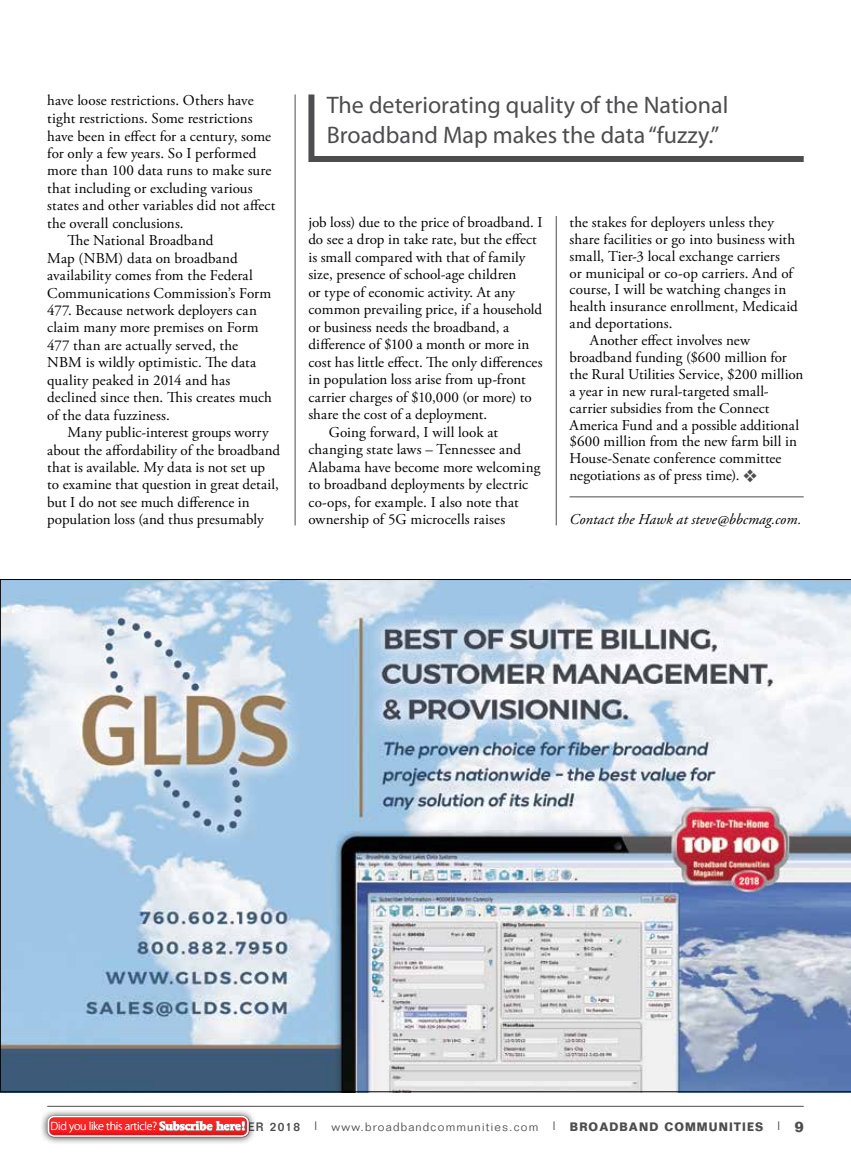
<style>
.page{position:relative;width:851px;height:1161px;background:#fff}
.page>*{position:absolute;margin:0;border:0;box-sizing:border-box;transform-origin:0 0}
.t1{font:24px/30px "Myriad Pro";color:#4d4d4f}
.t2{font:15px "Adobe Garamond Pro";letter-spacing:.005em;color:#000}
.t3{font:italic 15px "Adobe Garamond Pro";letter-spacing:.005em;color:#000}
.t4{font:300 12px "Folio";letter-spacing:.1em;color:#4d4d4f}
.t5{font:300 12px "Myriad Pro";letter-spacing:-.02em;color:#fff}
.s1{color:#4d4d4f}
.s2{font-family:"AT Mendoza Roman";font-weight:700}
.s3{font-weight:500}
.s4{font-weight:700}
.s5{font-weight:700;font-size:15px}
</style>
<div class="page">
<hr style="left:47px;top:1106px;width:756px;height:1px;background:#4d4d4f">
<hr style="left:556px;top:216px;width:1px;height:309px;background:#4d4d4f">
<hr style="left:295px;top:94px;width:1px;height:431px;background:#4d4d4f">
<hr style="left:569px;top:497px;width:234px;height:1px;background:#4d4d4f">
<img style="left:0;top:579px;width:850px;height:513px">
<svg style="left:308px;top:94px;width:496px;height:68px"></svg>
<div style="left:39px;top:1108px;width:218px;height:37px;background:#000;opacity:.75"></div>
<svg style="left:47px;top:1116px;width:202px;height:21px"></svg>
<svg style="left:49px;top:1117px;width:198px;height:18px;background:#ea3435"></svg>
<p class="t2" style="left:47px;top:92px;width:208px">have loose restrictions. Others have</p>
<p class="t2" style="left:47px;top:109px;width:207px">tight restrictions. Some restrictions</p>
<p class="t2" style="left:47px;top:127px;width:225px">have been in effect for a century, some</p>
<p class="t2" style="left:47px;top:144px;width:211px">for only a few years. So I performed</p>
<p class="t2" style="left:47px;top:162px;width:226px">more than 100 data runs to make sure</p>
<p class="t2" style="left:47px;top:179px;width:207px">that including or excluding various</p>
<p class="t2" style="left:47px;top:197px;width:230px">states and other variables did not affect</p>
<p class="t2" style="left:47px;top:214px;width:138px">the overall conclusions.</p>
<p class="t2" style="left:68px;top:231px;width:147px">The National Broadband</p>
<p class="t2" style="left:47px;top:249px;width:192px">Map (NBM) data on broadband</p>
<p class="t2" style="left:47px;top:266px;width:207px">availability comes from the Federal</p>
<p class="t2" style="left:47px;top:284px;width:225px">Communications Commission’s Form</p>
<p class="t2" style="left:47px;top:301px;width:211px">477. Because network deployers can</p>
<p class="t2" style="left:47px;top:319px;width:213px">claim many more premises on Form</p>
<p class="t2" style="left:47px;top:336px;width:192px">477 than are actually served, the</p>
<p class="t2" style="left:47px;top:354px;width:210px">NBM is wildly optimistic. The data</p>
<p class="t2" style="left:47px;top:371px;width:184px">quality peaked in 2014 and has</p>
<p class="t2" style="left:47px;top:388px;width:226px">declined since then. This creates much</p>
<p class="t2" style="left:47px;top:406px;width:124px">of the data fuzziness.</p>
<p class="t2" style="left:68px;top:423px;width:203px">Many public-interest groups worry</p>
<p class="t2" style="left:47px;top:441px;width:234px">about the affordability of the broadband</p>
<p class="t2" style="left:47px;top:458px;width:219px">that is available. My data is not set up</p>
<p class="t2" style="left:47px;top:476px;width:233px">to examine that question in great detail,</p>
<p class="t2" style="left:47px;top:493px;width:204px">but I do not see much difference in</p>
<p class="t2" style="left:47px;top:511px;width:218px">population loss (and thus presumably</p>
<h1 class="t1" style="left:327px;top:89px;width:403px">The deteriorating quality of the National<br>Broadband Map makes the data “fuzzy.”</h1>
<p class="t2" style="left:308px;top:213px;width:235px">job loss) due to the price of broadband. I</p>
<p class="t2" style="left:308px;top:231px;width:230px">do see a drop in take rate, but the effect</p>
<p class="t2" style="left:308px;top:248px;width:218px">is small compared with that of family</p>
<p class="t2" style="left:308px;top:266px;width:209px">size, presence of school-age children</p>
<p class="t2" style="left:308px;top:283px;width:208px">or type of economic activity. At any</p>
<p class="t2" style="left:308px;top:301px;width:235px">common prevailing price, if a household</p>
<p class="t2" style="left:308px;top:318px;width:202px">or business needs the broadband, a</p>
<p class="t2" style="left:308px;top:336px;width:222px">difference of $100 a month or more in</p>
<p class="t2" style="left:308px;top:353px;width:235px">cost has little effect. The only differences</p>
<p class="t2" style="left:308px;top:371px;width:219px">in population loss arise from up-front</p>
<p class="t2" style="left:308px;top:388px;width:225px">carrier charges of $10,000 (or more) to</p>
<p class="t2" style="left:308px;top:406px;width:180px">share the cost of a deployment.</p>
<p class="t2" style="left:328px;top:423px;width:171px">Going forward, I will look at</p>
<p class="t2" style="left:308px;top:441px;width:214px">changing state laws – Tennessee and</p>
<p class="t2" style="left:308px;top:458px;width:233px">Alabama have become more welcoming</p>
<p class="t2" style="left:308px;top:476px;width:221px">to broadband deployments by electric</p>
<p class="t2" style="left:308px;top:493px;width:212px">co-ops, for example. I also note that</p>
<p class="t2" style="left:308px;top:511px;width:198px">ownership of 5G microcells raises</p>
<p class="t2" style="left:569px;top:213px;width:206px">the stakes for deployers unless they</p>
<p class="t2" style="left:569px;top:230px;width:227px">share facilities or go into business with</p>
<p class="t2" style="left:569px;top:247px;width:212px">small, Tier-3 local exchange carriers</p>
<p class="t2" style="left:569px;top:264px;width:225px">or municipal or co-op carriers. And of</p>
<p class="t2" style="left:569px;top:281px;width:218px">course, I will be watching changes in</p>
<p class="t2" style="left:569px;top:298px;width:230px">health insurance enrollment, Medicaid</p>
<p class="t2" style="left:569px;top:314px;width:105px">and deportations.</p>
<p class="t2" style="left:590px;top:331px;width:161px">Another effect involves new</p>
<p class="t2" style="left:569px;top:348px;width:219px">broadband funding ($600 million for</p>
<p class="t2" style="left:569px;top:365px;width:235px">the Rural Utilities Service, $200 million</p>
<p class="t2" style="left:569px;top:382px;width:201px">a year in new rural-targeted small-</p>
<p class="t2" style="left:569px;top:399px;width:201px">carrier subsidies from the Connect</p>
<p class="t2" style="left:569px;top:416px;width:231px">America Fund and a possible additional</p>
<p class="t2" style="left:569px;top:433px;width:229px">$600 million from the new farm bill in</p>
<p class="t2" style="left:569px;top:450px;width:213px">House-Senate conference committee</p>
<p class="t2" style="left:569px;top:466px;width:189px">negotiations as of press time). <span class="s1">❖</span></p>
<p class="t3" style="left:569px;top:510px;width:233px">Contact the Hawk at steve@bbcmag.com.</p>
<p class="t5" style="left:51px;top:1119px;width:197px">Did you like this article? <span class="s2">Subscribe here!</span></p>
<p class="t4" style="left:124px;top:1120px;width:680px"><span class="s3">AUGUST/SEPTEMBER 2018 |</span> www.broadbandcommunities.com <span class="s3">|</span> <span class="s4">BROADBAND COMMUNITIES</span> <span class="s3">|</span> <span class="s5">9</span></p>
</div>
